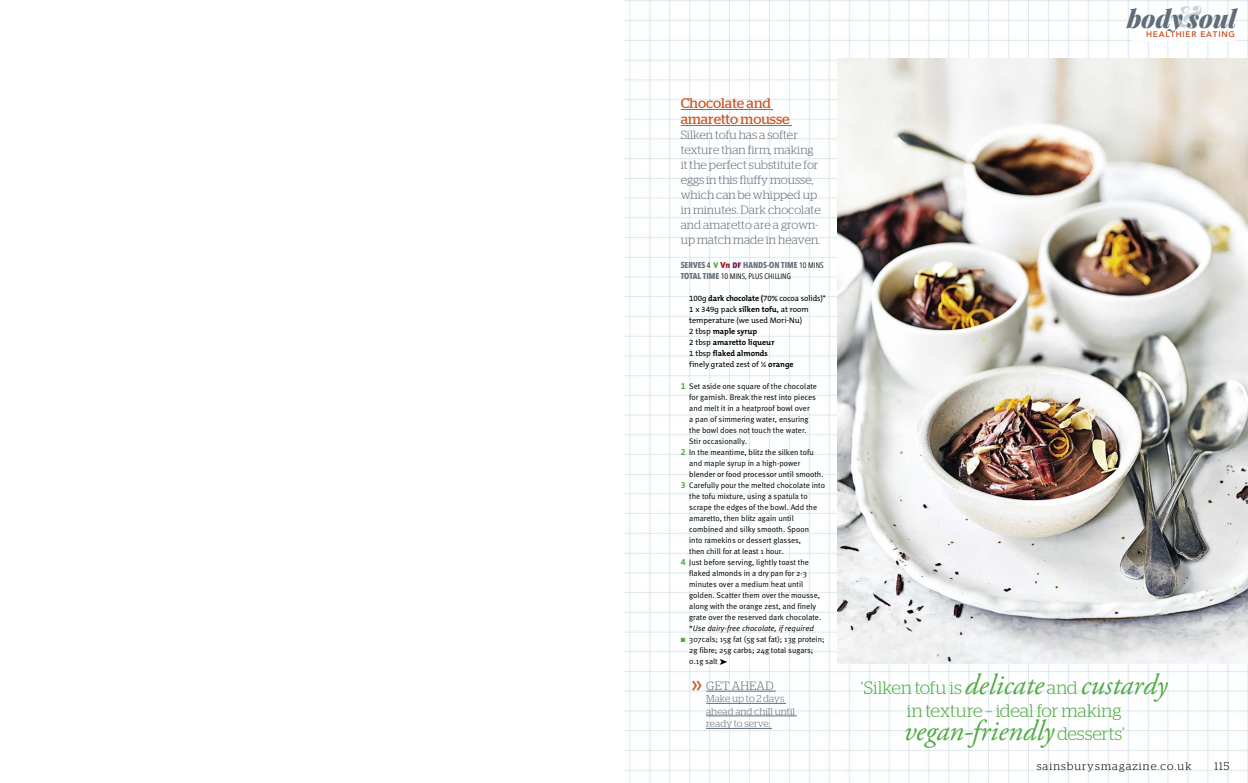
<style>
.page{position:relative;width:1248px;height:783px;background:#fff}
.page>*{position:absolute;margin:0;border:0;box-sizing:border-box;transform-origin:0 0}
.t1{font:italic 29px "Adobe Garamond Pro";letter-spacing:-.005em;color:#52aa43}
.t2{font:italic 900 25.2px "Playfair Display";color:#616d78}
.t3{font:500 23.1px "Avenir";color:#c95727}
.t4{font:300 18px/23px "Stag";letter-spacing:-.005em;color:#52aa43;text-align:center}
.t5{font:14px/16px "Stag";color:#c95727}
.t6{font:300 12px/15px "Stag";color:#616d78}
.t7{font:300 12px "Stag";letter-spacing:.02em;color:#616d78}
.t8{font:300 11.1px "Stag";letter-spacing:.1em;color:#000}
.t9{font:300 10px/12.5px "Stag";color:#616d78}
.t10{font:700 8.5px "Avenir Next Condensed";color:#616d78}
.t11{font:800 8.1px "Avenir";letter-spacing:.1em;color:#c95727}
.t12{font:8px/11px "Meta Normal";color:#000}
.t13{font:8px/11px "The Mix B5 Plain";color:#000}
.t14{font:700 8px/11px "The Mix B7";color:#000}
.t15{font:italic 8px "Meta Normal";color:#000}
.t16{font:8px "Avenir Next Condensed";color:#000}
.s1{font-weight:400;font-size:8px;color:#000}
.s2{font-family:"Meta Black Caps";font-weight:400;font-size:8px;color:#52aa43}
.s3{font-family:"Meta Black Caps";font-weight:400;color:#a9132a}
.s4{font-family:"Meta";font-weight:900;color:#a9132a}
.s5{font-family:"Meta Black Caps";font-weight:400;font-size:8px;color:#6b135a}
.s6{font-weight:700;font-size:8.5px;color:#616d78}
.s7{font-family:"The Mix B7";font-weight:700}
.s8{font-family:"The Mix B5 Plain";font-weight:400}
.s9{font-family:"The Mix B7";font-weight:700;font-size:9px;color:#52aa43}
.s10{font-style:normal}
.s11{color:#52aa43}
.s12{font-size:29.6px;color:#ccd2d8}
.s13{font-family:"Adobe Garamond Pro";font-weight:400;font-style:italic;font-size:29px}
.s14{font-family:"Stag";font-weight:300;font-style:normal;font-size:18px}
</style>
<div class="page">
<img style="left:624px;top:0;width:623px;height:782px">
<img style="left:837px;top:58px;width:410px;height:605px">
<hr style="left:680px;top:109px;width:93px;height:1px;background:#c95727">
<hr style="left:680px;top:125px;width:111px;height:1px;background:#c95727">
<hr style="left:706px;top:690px;width:69px;height:1px;background:#616d78">
<hr style="left:706px;top:703px;width:80px;height:1px;background:#616d78">
<hr style="left:706px;top:715px;width:90px;height:1px;background:#616d78">
<hr style="left:706px;top:728px;width:66px;height:1px;background:#616d78">
<div style="left:1131px;top:31px;width:103px;height:9px;background:#fff"></div>
<h3 class="t5" style="left:680px;top:95px;width:110px">Chocolate and amaretto mousse</h3>
<h3 class="t6" style="left:680px;top:127px;width:141px">Silken tofu has a softer texture than firm, making it the perfect substitute for eggs in this fluffy mousse, which can be whipped up in minutes. Dark chocolate and amaretto are a grown&shy;up match made in heaven.</h3>
<p class="t10" style="left:680px;top:259px;width:144px">SERVES <span class="s1">4</span> <span class="s2">V</span> <span class="s3">V</span><span class="s4">n</span> <span class="s5">DF</span> HANDS-ON TIME <span class="s1">10 MINS</span></p>
<p class="t16" style="left:680px;top:269px;width:112px"><span class="s6">TOTAL TIME</span> 10 MINS, PLUS CHILLING</p>
<p class="t13" style="left:689px;top:292px;width:138px">100g <span class="s7">dark chocolate (</span>70% cocoa solids)*<br>1 x 349g pack <span class="s7">silken tofu,</span> at room temperature (we used Mori-Nu)</p>
<p class="t14" style="left:689px;top:325px;width:87px"><span class="s8">2 tbsp</span> maple syrup<br><span class="s8">2 tbsp</span> amaretto liqueur<br><span class="s8">1 tbsp</span> flaked almonds</p>
<p class="t13" style="left:689px;top:358px;width:106px">finely grated zest of ¼ <span class="s7">orange</span></p>
<p class="t12" style="left:680px;top:380px;width:138px"><span class="s9">1</span> Set aside one square of the chocolate</p>
<p class="t12" style="left:689px;top:391px;width:128px">for garnish. Break the rest into pieces</p>
<p class="t12" style="left:689px;top:402px;width:122px">and melt it in a heatproof bowl over</p>
<p class="t12" style="left:689px;top:413px;width:121px">a pan of simmering water, ensuring</p>
<p class="t12" style="left:689px;top:424px;width:119px">the bowl does not touch the water.</p>
<p class="t12" style="left:689px;top:435px;width:59px">Stir occasionally.</p>
<p class="t12" style="left:680px;top:446px;width:135px"><span class="s9">2</span> In the meantime, blitz the silken tofu</p>
<p class="t12" style="left:689px;top:457px;width:112px">and maple syrup in a high-power</p>
<p class="t12" style="left:689px;top:468px;width:136px">blender or food processor until smooth.</p>
<p class="t12" style="left:680px;top:479px;width:146px"><span class="s9">3</span> Carefully pour the melted chocolate into</p>
<p class="t12" style="left:689px;top:490px;width:120px">the tofu mixture, using a spatula to</p>
<p class="t12" style="left:689px;top:501px;width:129px">scrape the edges of the bowl. Add the</p>
<p class="t12" style="left:689px;top:512px;width:106px">amaretto, then blitz again until</p>
<p class="t12" style="left:689px;top:523px;width:121px">combined and silky smooth. Spoon</p>
<p class="t12" style="left:689px;top:534px;width:113px">into ramekins or dessert glasses,</p>
<p class="t12" style="left:689px;top:545px;width:96px">then chill for at least 1 hour.</p>
<p class="t12" style="left:680px;top:556px;width:130px"><span class="s9">4</span> Just before serving, lightly toast the</p>
<p class="t12" style="left:689px;top:567px;width:119px">flaked almonds in a dry pan for 2-3</p>
<p class="t12" style="left:689px;top:578px;width:115px">minutes over a medium heat until</p>
<p class="t12" style="left:689px;top:589px;width:132px">golden. Scatter them over the mousse,</p>
<p class="t12" style="left:689px;top:600px;width:128px">along with the orange zest, and finely</p>
<p class="t12" style="left:689px;top:611px;width:133px">grate over the reserved dark chocolate.</p>
<p class="t15" style="left:689px;top:623px;width:126px"><span class="s10">*</span>Use dairy-free chocolate, if required</p>
<p class="t12" style="left:689px;top:633px;width:137px;text-indent:-9px"><span class="s11">■</span> 307cals; 15g fat (5g sat fat); 13g protein;<br>2g fibre; 25g carbs; 24g total sugars;<br>0.1g salt ➤</p>
<h3 class="t7" style="left:706px;top:678px;width:69px">GET AHEAD</h3>
<p class="t9" style="left:706px;top:692px;width:90px">Make up to 2 days ahead and chill until ready to serve.</p>
<h3 class="t3" style="left:702px;top:701px;width:13px;rotate:-180deg">«</h3>
<h2 class="t2" style="left:1126px;top:1px;width:111px">body<span class="s12">&amp;</span>soul</h2>
<p class="t11" style="left:1145px;top:30px;width:90px">HEALTHIER EATING</p>
<h3 class="t4" style="left:860px;top:676px;width:308px">‘Silken tofu is <span class="s13">delicate</span> and <span class="s13">custardy </span>in texture – ideal for making</h3>
<h1 class="t1" style="left:903px;top:713px;width:223px">vegan-friendly <span class="s14">desserts’</span></h1>
<h3 class="t8" style="left:1036px;top:759px;width:156px">sainsburysmagazine.co.uk</h3>
<h3 class="t8" style="left:1214px;top:759px;width:17px">115</h3>
</div>
